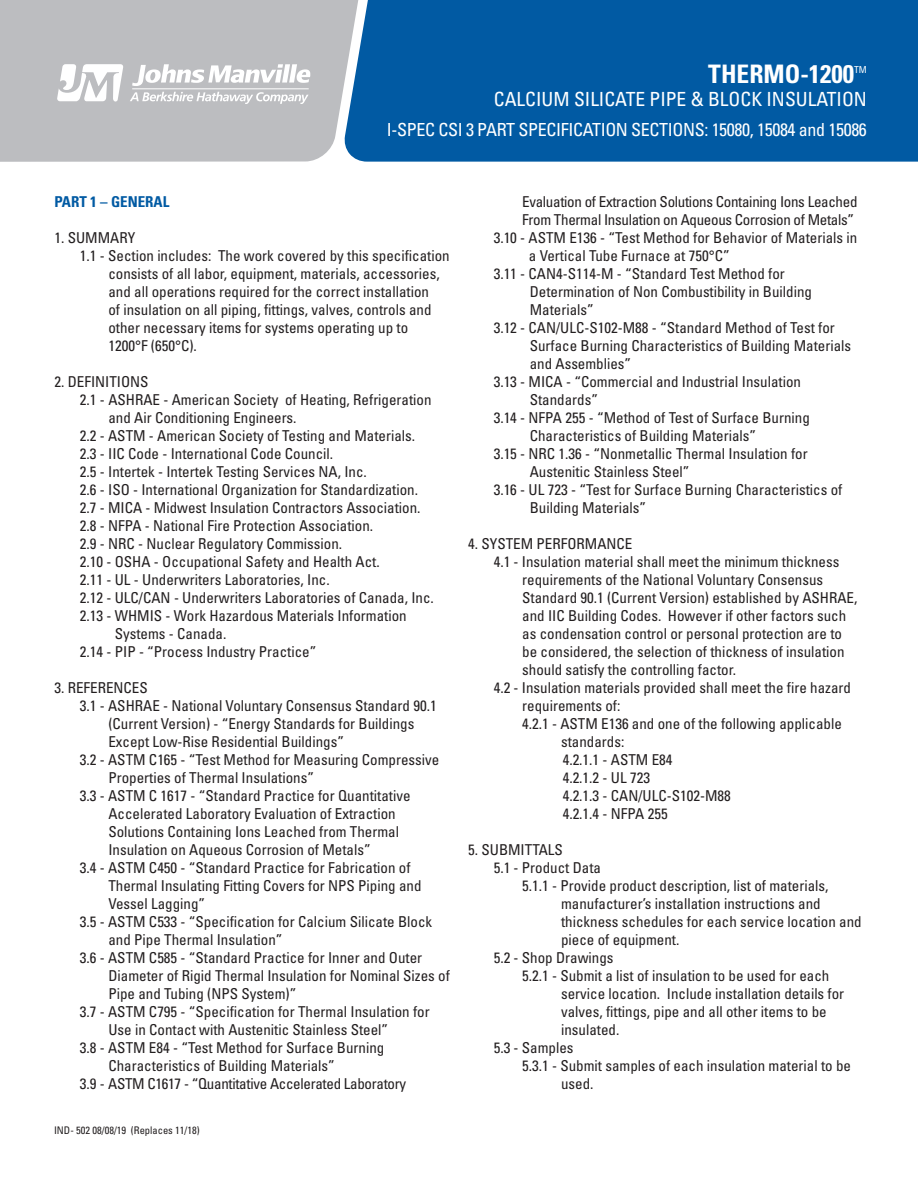
<style>
.page{position:relative;width:918px;height:1188px;background:#fff}
.page>*{position:absolute;margin:0;border:0;box-sizing:border-box;transform-origin:0 0}
.t1{font:700 condensed 25.5px "Univers LT Std";color:#fff}
.t2{font:condensed 19.5px "Univers LT Std";color:#fff}
.t3{font:condensed 18px "Univers LT Std";letter-spacing:-.02em;color:#fff}
.t4{font:condensed 15px "Univers LT Std";color:#231f20}
.t5{font:condensed 15px "Univers LT Std";letter-spacing:-.02em;color:#231f20}
.t6{font:700 condensed 15px "Univers LT Std";color:#015aa3}
.t7{font:condensed 10.5px "Univers LT Std";color:#231f20}
.t8{font:condensed 9.6px "Univers LT Std";color:#fff}
</style>
<div class="page">
<div style="left:358px;top:0;width:560px;height:162px;background:#015aa3"></div>
<div style="left:0;top:0;width:358px;height:162px;background:#bcbdc0"></div>
<svg style="left:132px;top:64px;width:178px;height:22px"></svg>
<svg style="left:57px;top:64px;width:66px;height:38px"></svg>
<svg style="left:130px;top:92px;width:179px;height:12px"></svg>
<hr style="left:132px;top:89px;width:177px;height:1px;background:#fff">
<h1 class="t1" style="left:708px;top:58px;width:147px">THERMO-1200</h1>
<p class="t8" style="left:854px;top:63px;width:14px">TM</p>
<h2 class="t2" style="left:494px;top:87px;width:375px">CALCIUM SILICATE PIPE &amp; BLOCK INSULATION</h2>
<p class="t3" style="left:387px;top:118px;width:482px">I-SPEC CSI 3 PART SPECIFICATION SECTIONS: 15080, 15084 and 15086</p>
<p class="t6" style="left:54px;top:192px;width:117px">PART 1 – GENERAL</p>
<p class="t4" style="left:54px;top:228px;width:82px">1. SUMMARY</p>
<p class="t4" style="left:80px;top:246px;width:371px">1.1 - Section includes: The work covered by this specification</p>
<p class="t4" style="left:108px;top:264px;width:333px">consists of all labor, equipment, materials, accessories,</p>
<p class="t4" style="left:108px;top:282px;width:322px">and all operations required for the correct installation</p>
<p class="t4" style="left:108px;top:300px;width:325px">of insulation on all piping, fittings, valves, controls and</p>
<p class="t4" style="left:108px;top:318px;width:301px">other necessary items for systems operating up to</p>
<p class="t4" style="left:108px;top:336px;width:90px">1200°F (650°C).</p>
<p class="t4" style="left:54px;top:372px;width:96px">2. DEFINITIONS</p>
<p class="t4" style="left:80px;top:390px;width:353px">2.1 - ASHRAE - American Society of Heating, Refrigeration</p>
<p class="t4" style="left:108px;top:408px;width:190px">and Air Conditioning Engineers.</p>
<p class="t4" style="left:80px;top:426px;width:337px">2.2 - ASTM - American Society of Testing and Materials.</p>
<p class="t4" style="left:80px;top:444px;width:255px">2.3 - IIC Code - International Code Council.</p>
<p class="t4" style="left:80px;top:462px;width:289px">2.5 - Intertek - Intertek Testing Services NA, Inc.</p>
<p class="t4" style="left:80px;top:480px;width:340px">2.6 - ISO - International Organization for Standardization.</p>
<p class="t4" style="left:80px;top:498px;width:342px">2.7 - MICA - Midwest Insulation Contractors Association.</p>
<p class="t4" style="left:80px;top:516px;width:295px">2.8 - NFPA - National Fire Protection Association.</p>
<p class="t4" style="left:80px;top:534px;width:264px">2.9 - NRC - Nuclear Regulatory Commission.</p>
<p class="t4" style="left:80px;top:552px;width:301px">2.10 - OSHA - Occupational Safety and Health Act.</p>
<p class="t4" style="left:80px;top:570px;width:251px">2.11 - UL - Underwriters Laboratories, Inc.</p>
<p class="t4" style="left:80px;top:588px;width:356px">2.12 - ULC/CAN - Underwriters Laboratories of Canada, Inc.</p>
<p class="t4" style="left:80px;top:606px;width:328px">2.13 - WHMIS - Work Hazardous Materials Information</p>
<p class="t4" style="left:115px;top:624px;width:113px">Systems - Canada.</p>
<p class="t4" style="left:80px;top:642px;width:238px">2.14 - PIP - “Process Industry Practice”</p>
<p class="t4" style="left:54px;top:678px;width:95px">3. REFERENCES</p>
<p class="t4" style="left:80px;top:696px;width:358px">3.1 - ASHRAE - National Voluntary Consensus Standard 90.1</p>
<p class="t4" style="left:108px;top:714px;width:308px">(Current Version) - “Energy Standards for Buildings</p>
<p class="t4" style="left:108px;top:732px;width:237px">Except Low-Rise Residential Buildings”</p>
<p class="t4" style="left:80px;top:750px;width:361px">3.2 - ASTM C165 - “Test Method for Measuring Compressive</p>
<p class="t4" style="left:108px;top:768px;width:207px">Properties of Thermal Insulations”</p>
<p class="t4" style="left:80px;top:786px;width:332px">3.3 - ASTM C 1617 - “Standard Practice for Quantitative</p>
<p class="t4" style="left:108px;top:804px;width:289px">Accelerated Laboratory Evaluation of Extraction</p>
<p class="t4" style="left:108px;top:822px;width:292px">Solutions Containing Ions Leached from Thermal</p>
<p class="t4" style="left:108px;top:840px;width:264px">Insulation on Aqueous Corrosion of Metals”</p>
<p class="t4" style="left:80px;top:858px;width:332px">3.4 - ASTM C450 - “Standard Practice for Fabrication of</p>
<p class="t4" style="left:108px;top:876px;width:315px">Thermal Insulating Fitting Covers for NPS Piping and</p>
<p class="t4" style="left:108px;top:894px;width:98px">Vessel Lagging”</p>
<p class="t4" style="left:80px;top:912px;width:354px">3.5 - ASTM C533 - “Specification for Calcium Silicate Block</p>
<p class="t4" style="left:108px;top:930px;width:176px">and Pipe Thermal Insulation”</p>
<p class="t4" style="left:80px;top:948px;width:344px">3.6 - ASTM C585 - “Standard Practice for Inner and Outer</p>
<p class="t4" style="left:108px;top:966px;width:343px">Diameter of Rigid Thermal Insulation for Nominal Sizes of</p>
<p class="t4" style="left:108px;top:984px;width:190px">Pipe and Tubing (NPS System)”</p>
<p class="t4" style="left:80px;top:1002px;width:351px">3.7 - ASTM C795 - “Specification for Thermal Insulation for</p>
<p class="t4" style="left:108px;top:1020px;width:281px">Use in Contact with Austenitic Stainless Steel”</p>
<p class="t4" style="left:80px;top:1038px;width:306px">3.8 - ASTM E84 - “Test Method for Surface Burning</p>
<p class="t4" style="left:108px;top:1056px;width:228px">Characteristics of Building Materials”</p>
<p class="t5" style="left:80px;top:1074px;width:328px">3.9 - ASTM C1617 - “Quantitative Accelerated Laboratory</p>
<p class="t7" style="left:54px;top:1124px;width:147px">IND- 502 08/08/19 (Replaces 11/18)</p>
<p class="t5" style="left:522px;top:192px;width:337px">Evaluation of Extraction Solutions Containing Ions Leached</p>
<p class="t5" style="left:522px;top:210px;width:334px">From Thermal Insulation on Aqueous Corrosion of Metals”</p>
<p class="t4" style="left:494px;top:228px;width:365px">3.10 - ASTM E136 - “Test Method for Behavior of Materials in</p>
<p class="t4" style="left:529px;top:246px;width:202px">a Vertical Tube Furnace at 750°C”</p>
<p class="t4" style="left:494px;top:264px;width:293px">3.11 - CAN4-S114-M - “Standard Test Method for</p>
<p class="t4" style="left:530px;top:282px;width:284px">Determination of Non Combustibility in Building</p>
<p class="t4" style="left:530px;top:300px;width:66px">Materials”</p>
<p class="t4" style="left:494px;top:318px;width:343px">3.12 - CAN/ULC-S102-M88 - “Standard Method of Test for</p>
<p class="t4" style="left:530px;top:336px;width:323px">Surface Burning Characteristics of Building Materials</p>
<p class="t4" style="left:530px;top:354px;width:103px">and Assemblies”</p>
<p class="t4" style="left:494px;top:372px;width:309px">3.13 - MICA - “Commercial and Industrial Insulation</p>
<p class="t4" style="left:530px;top:390px;width:70px">Standards”</p>
<p class="t4" style="left:494px;top:408px;width:318px">3.14 - NFPA 255 - “Method of Test of Surface Burning</p>
<p class="t4" style="left:530px;top:426px;width:228px">Characteristics of Building Materials”</p>
<p class="t4" style="left:494px;top:444px;width:316px">3.15 - NRC 1.36 - “Nonmetallic Thermal Insulation for</p>
<p class="t4" style="left:530px;top:462px;width:161px">Austenitic Stainless Steel”</p>
<p class="t4" style="left:494px;top:480px;width:350px">3.16 - UL 723 - “Test for Surface Burning Characteristics of</p>
<p class="t4" style="left:530px;top:498px;width:118px">Building Materials”</p>
<p class="t4" style="left:468px;top:534px;width:166px">4. SYSTEM PERFORMANCE</p>
<p class="t4" style="left:494px;top:552px;width:347px">4.1 - Insulation material shall meet the minimum thickness</p>
<p class="t4" style="left:522px;top:570px;width:303px">requirements of the National Voluntary Consensus</p>
<p class="t4" style="left:522px;top:588px;width:337px">Standard 90.1 (Current Version) established by ASHRAE,</p>
<p class="t4" style="left:522px;top:606px;width:326px">and IIC Building Codes. However if other factors such</p>
<p class="t4" style="left:522px;top:624px;width:321px">as condensation control or personal protection are to</p>
<p class="t4" style="left:522px;top:642px;width:324px">be considered, the selection of thickness of insulation</p>
<p class="t4" style="left:522px;top:660px;width:215px">should satisfy the controlling factor.</p>
<p class="t4" style="left:494px;top:678px;width:359px">4.2 - Insulation materials provided shall meet the fire hazard</p>
<p class="t4" style="left:522px;top:696px;width:100px">requirements of:</p>
<p class="t4" style="left:522px;top:714px;width:321px">4.2.1 - ASTM E136 and one of the following applicable</p>
<p class="t4" style="left:561px;top:732px;width:65px">standards:</p>
<p class="t4" style="left:563px;top:750px;width:111px">4.2.1.1 - ASTM E84</p>
<p class="t4" style="left:563px;top:768px;width:89px">4.2.1.2 - UL 723</p>
<p class="t4" style="left:563px;top:786px;width:170px">4.2.1.3 - CAN/ULC-S102-M88</p>
<p class="t4" style="left:563px;top:804px;width:107px">4.2.1.4 - NFPA 255</p>
<p class="t4" style="left:468px;top:840px;width:96px">5. SUBMITTALS</p>
<p class="t4" style="left:494px;top:858px;width:109px">5.1 - Product Data</p>
<p class="t4" style="left:522px;top:876px;width:308px">5.1.1 - Provide product description, list of materials,</p>
<p class="t4" style="left:561px;top:894px;width:261px">manufacturer’s installation instructions and</p>
<p class="t4" style="left:561px;top:912px;width:302px">thickness schedules for each service location and</p>
<p class="t4" style="left:561px;top:930px;width:120px">piece of equipment.</p>
<p class="t4" style="left:494px;top:948px;width:121px">5.2 - Shop Drawings</p>
<p class="t4" style="left:522px;top:966px;width:309px">5.2.1 - Submit a list of insulation to be used for each</p>
<p class="t4" style="left:561px;top:984px;width:285px">service location. Include installation details for</p>
<p class="t4" style="left:561px;top:1002px;width:267px">valves, fittings, pipe and all other items to be</p>
<p class="t4" style="left:561px;top:1020px;width:60px">insulated.</p>
<p class="t4" style="left:494px;top:1038px;width:81px">5.3 - Samples</p>
<p class="t4" style="left:522px;top:1056px;width:331px">5.3.1 - Submit samples of each insulation material to be</p>
<p class="t4" style="left:561px;top:1074px;width:34px">used.</p>
</div>
